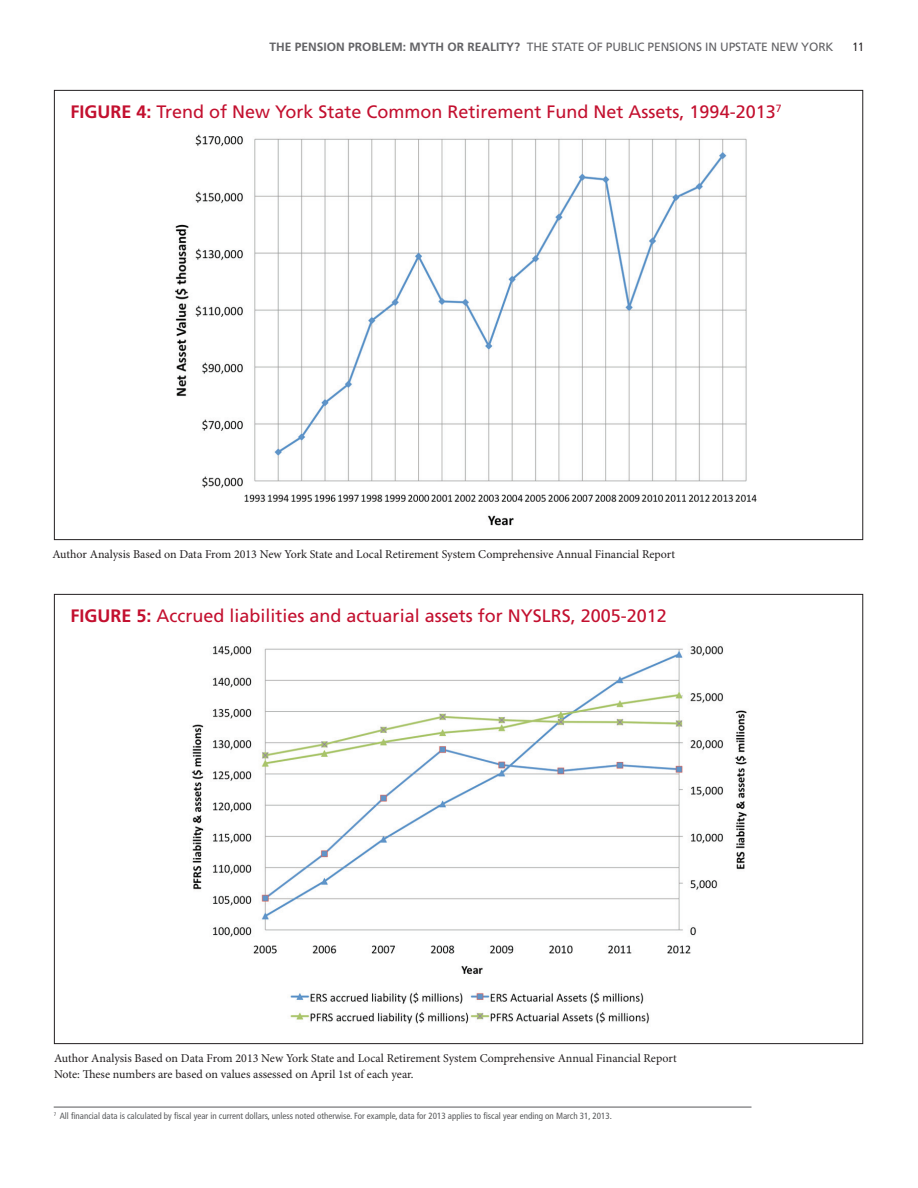
<style>
.page{position:relative;width:918px;height:1188px;background:#fff}
.page>*{position:absolute;margin:0;border:0;box-sizing:border-box;transform-origin:0 0}
.t1{font:18px "Frutiger LT Std";color:#c3102f}
.t2{font:12px/16.5px "Minion Pro";letter-spacing:-.005em;color:#231f20}
.t3{font:12px "Frutiger LT Std";letter-spacing:-.01em;color:#636366}
.t4{font:700 12px "Frutiger LT Std";color:#636366}
.t5{font:condensed 12px "Frutiger LT Std";color:#231f20}
.t6{font:condensed 9px "Frutiger LT Std";color:#57585a}
.s1{font-weight:700}
</style>
<div class="page">
<hr style="left:54px;top:1107px;width:698px;height:1px;background:#57585a">
<img style="left:191px;top:646px;width:556px;height:378px">
<img style="left:175px;top:134px;width:582px;height:392px">
<p class="t4" style="left:270px;top:40px;width:40px">THE PENSION</p>
<p class="t4" style="left:348px;top:40px;width:16px">PROB</p>
<p class="t4" style="left:379px;top:40px;width:40px">LEM: MYT</p>
<p class="t3" style="left:436px;top:40px;width:301px"><span class="s1">H OR REALITY?</span> The State of Pu blic Pensions in Upstat</p>
<p class="t3" style="left:761px;top:40px;width:66px">e New York</p>
<p class="t5" style="left:853px;top:40px;width:13px">11</p>
<h1 class="t1" style="left:71px;top:101px;width:712px"><span class="s1">FIGURE 4:</span> Trend of New York State Common Retirement Fund Net Assets, 1994-2013<sup>7</sup></h1>
<p class="t2" style="left:52px;top:546px;width:624px">Author Analysis Based on Data From 2013 New York State and Local Retirement System Comprehensive Annual Financial Report</p>
<h1 class="t1" style="left:71px;top:605px;width:598px"><span class="s1">FIGURE 5:</span> Accrued liabilities and actuarial assets for NYSLRS, 2005-2012</h1>
<p class="t2" style="left:54px;top:1050px;width:624px">Author Analysis Based on Data From 2013 New York State and Local Retirement System Comprehensive Annual Financial Report<br>Note: These numbers are based on values assessed on April 1st of each year.</p>
<p class="t6" style="left:54px;top:1111px;width:560px"><sup>7</sup> All financial data is calculated by fiscal year in current dollars, unless noted otherwise. For example, data for 2013 applies to fiscal year ending on March 31, 2013.</p>
</div>
